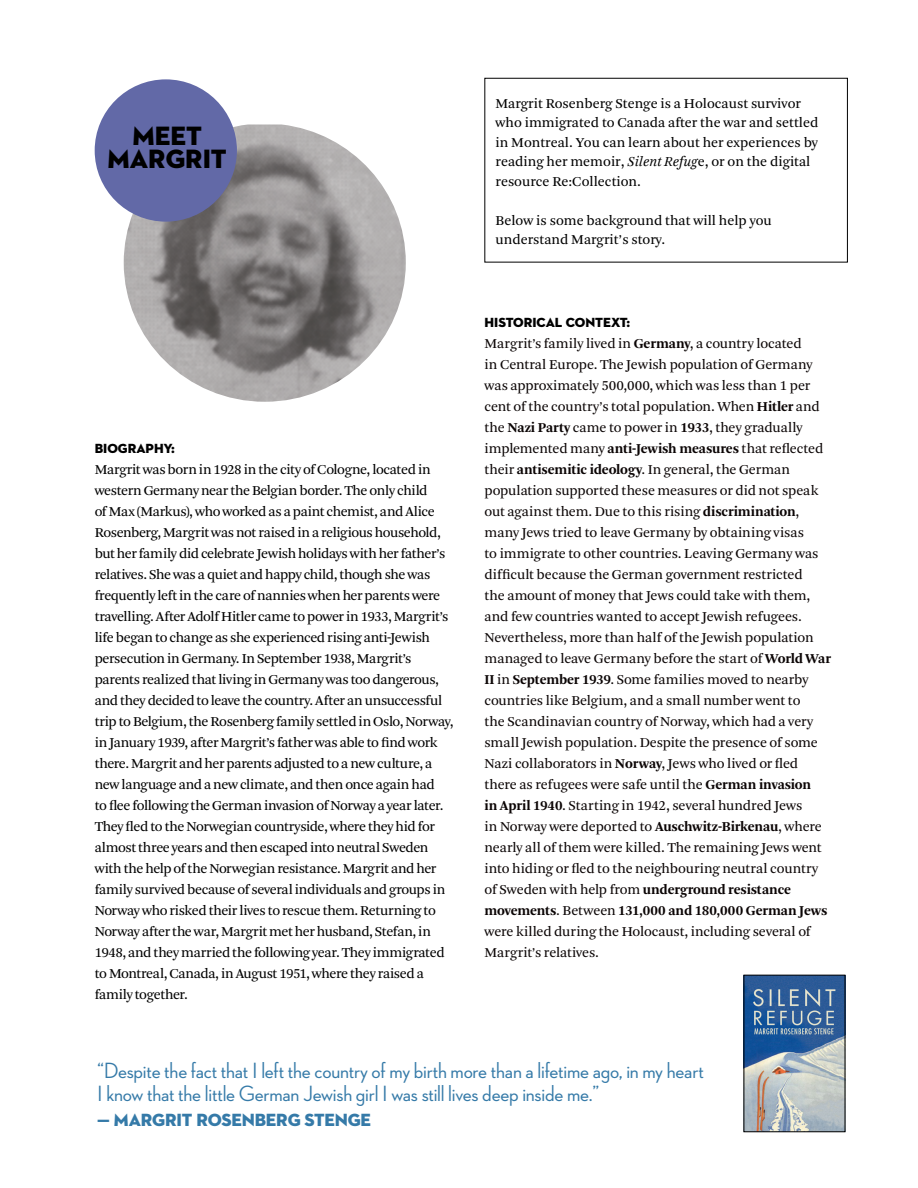
<style>
.page{position:relative;width:918px;height:1188px;background:#fff}
.page>*{position:absolute;margin:0;border:0;box-sizing:border-box;transform-origin:0 0}
.t1{font:27px/22.5px "Neutraface 2 Display Titling";color:#000;text-align:center}
.t2{font:500 22.5px/22.5px "Neutraface 2 Display";letter-spacing:-.01em;color:#357aa8}
.t3{font:18px "Neutraface 2 Display Titling";letter-spacing:-.01em;color:#357aa8}
.t4{font:14.25px/21px "Arnhem";letter-spacing:-.01em;color:#0b0505}
.t5{font:14.25px/21px "Arnhem";letter-spacing:-.025em;color:#000}
.t6{font:14.25px/19.5px "Arnhem";color:#000}
.t7{font:13.5px "Neutraface 2 Display Titling";color:#000}
.s1{font-family:"Arnhem Blond";font-style:italic}
.s2{font-weight:700}
</style>
<div class="page">
<img style="left:124px;top:124px;width:282px;height:278px">
<div style="left:95px;top:79px;width:142px;height:143px;background:#6269a7;border-radius:50%"></div>
<img style="left:746px;top:977px;width:97px;height:153px">
<div style="left:744px;top:975px;width:101px;height:157px;border:1px solid #000"></div>
<h1 class="t1" style="left:107px;top:125px;width:121px">MEET<br>MARGRIT</h1>
<p class="t7" style="left:95px;top:440px;width:82px">BIOGRAPHY:</p>
<p class="t5" style="left:95px;top:459px;width:360px">Margrit was born in 1928 in the city of Cologne, located in western Germany near the Belgian border. The only child<br>of Max (Markus), who worked as a paint chemist, and Alice Rosenberg, Margrit was not raised in a religious household, but her family did celebrate Jewish holidays with her father’s relatives. She was a quiet and happy child, though she was frequently left in the care of nannies when her parents were travelling. After Adolf Hitler came to power in 1933, Margrit’s life began to change as she experienced rising anti-Jewish persecution in Germany. In September 1938, Margrit’s parents realized that living in Germany was too dangerous, and they decided to leave the country. After an unsuccessful trip to Belgium, the Rosenberg family settled in Oslo, Norway, in January 1939, after Margrit’s father was able to find work there. Margrit and her parents adjusted to a new culture, a new language and a new climate, and then once again had<br>to flee following the German invasion of Norway a year later.<br>They fled to the Norwegian countryside, where they hid for almost three years and then escaped into neutral Sweden with the help of the Norwegian resistance. Margrit and her family survived because of several individuals and groups in Norway who risked their lives to rescue them. Returning to Norway after the war, Margrit met her husband, Stefan, in 1948, and they married the following year. They immigrated to Montreal, Canada, in August 1951, where they raised a family together.</p>
<p class="t6" style="left:496px;top:94px;width:324px">Margrit Rosenberg Stenge is a Holocaust survivor who immigrated to Canada after the war and settled in Montreal. You can learn about her experiences by reading her memoir, <span class="s1">Silent Refug</span>e, or on the digital resource Re:Collection.</p>
<p class="t6" style="left:496px;top:211px;width:278px">Below is some background that will help you understand Margrit’s story.</p>
<p class="t7" style="left:484px;top:314px;width:147px">HISTORICAL CONTEXT:</p>
<p class="t4" style="left:484px;top:333px;width:348px">Margrit’s family lived in <span class="s2">Germany</span>, a country located<br>in Central Europe. The Jewish population of Germany was approximately 500,000, which was less than 1 per cent of the country’s total population. When <span class="s2">Hitler</span> and the <span class="s2">Nazi Party</span> came to power in <span class="s2">1933</span>, they gradually implemented many <span class="s2">anti-Jewish measures</span> that reflected their <span class="s2">antisemitic ideology</span>. In general, the German population supported these measures or did not speak out against them. Due to this rising <span class="s2">discrimination</span>, many Jews tried to leave Germany by obtaining visas<br>to immigrate to other countries. Leaving Germany was difficult because the German government restricted<br>the amount of money that Jews could take with them, and few countries wanted to accept Jewish refugees.<br>Nevertheless, more than half of the Jewish population managed to leave Germany before the start of <span class="s2">World War II</span> in <span class="s2">September 1939</span>. Some families moved to nearby countries like Belgium, and a small number went to<br>the Scandinavian country of Norway, which had a very small Jewish population. Despite the presence of some Nazi collaborators in <span class="s2">Norway</span>, Jews who lived or fled there as refugees were safe until the <span class="s2">German invasion<br>in April 1940</span>. Starting in 1942, several hundred Jews<br>in Norway were deported to <span class="s2">Auschwitz-Birkenau</span>, where nearly all of them were killed. The remaining Jews went into hiding or fled to the neighbouring neutral country of Sweden with help from <span class="s2">underground resistance movements</span>. Between <span class="s2">131,000 and 180,000 German Jews </span>were killed during the Holocaust, including several of Margrit’s relatives.</p>
<h2 class="t2" style="left:97px;top:1059px;width:608px">“Despite the fact that I left the country of my birth more than a lifetime ago, in my heart<br>I know that the little German Jewish girl I was still lives deep inside me.”</h2>
<p class="t3" style="left:97px;top:1108px;width:275px">— MARGRIT ROSENBERG STENGE</p>
</div>
